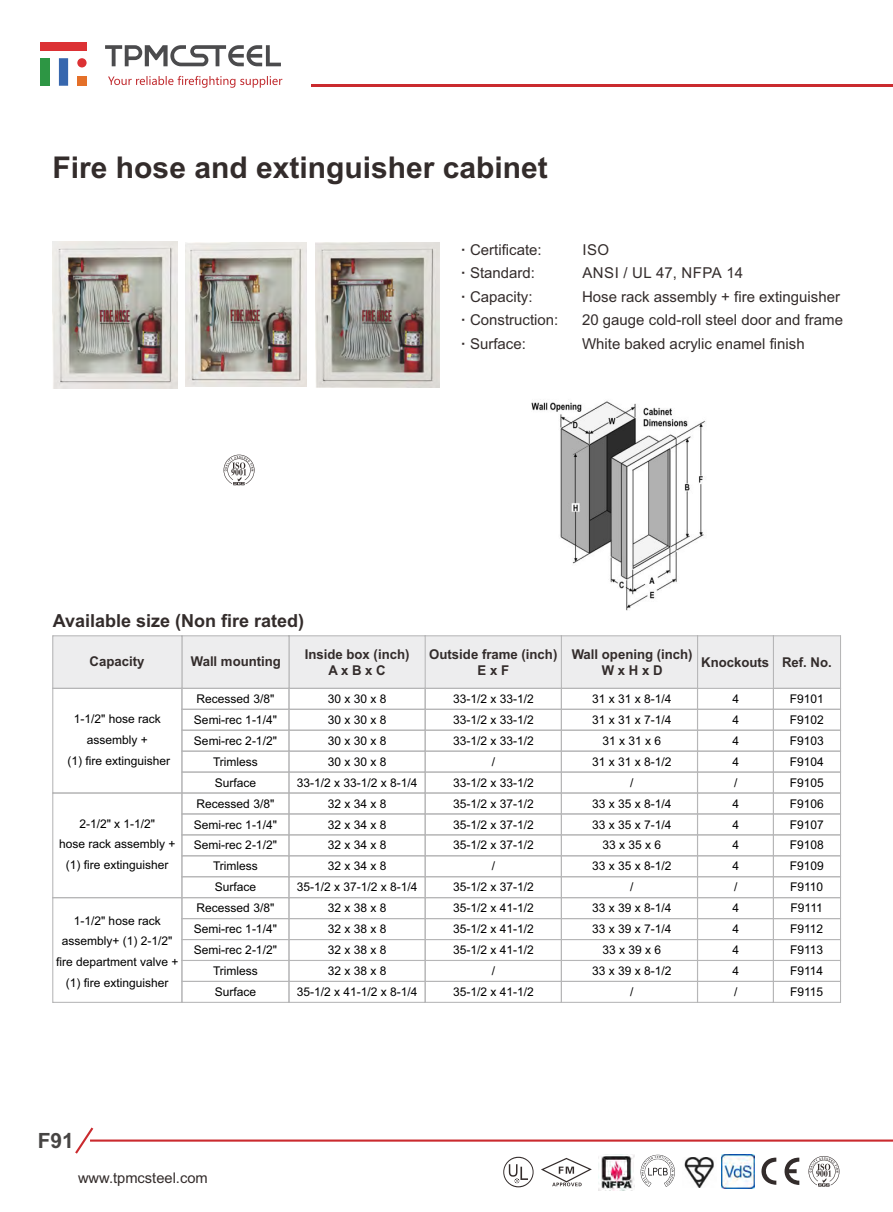
<style>
.page{position:relative;width:893px;height:1212px;background:#fff}
.page>*{position:absolute;margin:0;border:0;box-sizing:border-box;transform-origin:0 0}
.t1{font:700 30px "Arial";color:#332c2b}
.t2{font:700 21px "Arial";color:#464443}
.t3{font:700 18px "Arial";color:#332c2b}
.t4{font:15px/23.4px "Arial";color:#332c2b}
.t5{font:14.7px "Arial";color:#332c2b}
.t6{font:700 13.5px/16.6px "Arial";color:#332c2b;text-align:center}
.t7{font:12px/20.9px "Arial";color:#000;text-align:center}
.s1{font-weight:700}
</style>
<div class="page">
<hr style="left:90px;top:1139px;width:803px;height:2px;background:#ca2a2e">
<svg style="left:75px;top:1127px;width:20px;height:27px"></svg>
<svg style="left:761px;top:1157px;width:38px;height:28px"></svg>
<img style="left:598px;top:1154px;width:36px;height:36px">
<img style="left:684px;top:1157px;width:30px;height:30px">
<svg style="left:640px;top:1155px;width:35px;height:32px"></svg>
<img style="left:721px;top:1154px;width:34px;height:34px">
<svg style="left:541px;top:1158px;width:51px;height:28px"></svg>
<svg style="left:503px;top:1157px;width:31px;height:30px"></svg>
<svg style="left:808px;top:1156px;width:31px;height:31px"></svg>
<hr style="left:311px;top:85px;width:582px;height:2px;background:#ca2a2e">
<div style="left:41px;top:42px;width:46px;height:8px;background:#dc3134"></div>
<div style="left:59px;top:58px;width:9px;height:28px;background:#3767ae"></div>
<div style="left:77px;top:76px;width:10px;height:10px;background:#e47029"></div>
<div style="left:41px;top:58px;width:9px;height:28px;background:#2d9644"></div>
<div style="left:77px;top:58px;width:10px;height:9px;background:#dc3134;border-radius:50%"></div>
<svg style="left:105px;top:45px;width:176px;height:21px"></svg>
<svg style="left:108px;top:76px;width:174px;height:12px"></svg>
<svg style="left:52px;top:635px;width:789px;height:368px"></svg>
<img style="left:531px;top:401px;width:175px;height:209px">
<svg style="left:224px;top:455px;width:31px;height:30px"></svg>
<img style="left:186px;top:243px;width:121px;height:144px">
<img style="left:316px;top:242px;width:124px;height:145px">
<img style="left:53px;top:242px;width:125px;height:146px">
<h1 class="t1" style="left:53px;top:156px;width:497px">Fire hose and extinguisher cabinet</h1>
<p class="t4" style="left:461px;top:239px;width:99px"><span class="s1">·</span> Certificate:<br><span class="s1">·</span> Standard:<br><span class="s1">·</span> Capacity:<br><span class="s1">·</span> Construction: <span class="s1">·</span> Surface:</p>
<p class="t4" style="left:582px;top:239px;width:262px">ISO<br>ANSI / UL 47, NFPA 14<br>Hose rack assembly + fire extinguisher<br>20 gauge cold-roll steel door and frame<br>White baked acrylic enamel finish</p>
<h3 class="t3" style="left:53px;top:614px;width:253px">Available size (Non fire rated)</h3>
<p class="t6" style="left:90px;top:654px;width:56px">Capacity</p>
<p class="t7" style="left:68px;top:709px;width:104px">1-1/2" hose rack assembly +<br>(1) fire extinguisher</p>
<p class="t7" style="left:59px;top:814px;width:118px">2-1/2" x 1-1/2"<br>hose rack assembly + (1) fire extinguisher</p>
<p class="t7" style="left:56px;top:911px;width:124px">1-1/2" hose rack assembly+ (1) 2-1/2" fire department valve + (1) fire extinguisher</p>
<p class="t6" style="left:191px;top:654px;width:92px">Wall mounting</p>
<p class="t7" style="left:194px;top:689px;width:84px">Recessed 3/8"<br>Semi-rec 1-1/4"<br>Semi-rec 2-1/2"<br>Trimless<br>Surface<br>Recessed 3/8"<br>Semi-rec 1-1/4"<br>Semi-rec 2-1/2"<br>Trimless<br>Surface<br>Recessed 3/8"<br>Semi-rec 1-1/4"<br>Semi-rec 2-1/2"<br>Trimless<br>Surface</p>
<p class="t6" style="left:305px;top:647px;width:106px">Inside box (inch)<br>A x B x C</p>
<p class="t7" style="left:297px;top:689px;width:122px">30 x 30 x 8<br>30 x 30 x 8<br>30 x 30 x 8<br>30 x 30 x 8<br>33-1/2 x 33-1/2 x 8-1/4<br>32 x 34 x 8<br>32 x 34 x 8<br>32 x 34 x 8<br>32 x 34 x 8<br>35-1/2 x 37-1/2 x 8-1/4<br>32 x 38 x 8<br>32 x 38 x 8<br>32 x 38 x 8<br>32 x 38 x 8<br>35-1/2 x 41-1/2 x 8-1/4</p>
<p class="t6" style="left:429px;top:647px;width:130px">Outside frame (inch)<br>E x F</p>
<p class="t7" style="left:453px;top:689px;width:82px">33-1/2 x 33-1/2<br>33-1/2 x 33-1/2<br>33-1/2 x 33-1/2 /<br>33-1/2 x 33-1/2<br>35-1/2 x 37-1/2<br>35-1/2 x 37-1/2<br>35-1/2 x 37-1/2 /<br>35-1/2 x 37-1/2<br>35-1/2 x 41-1/2<br>35-1/2 x 41-1/2<br>35-1/2 x 41-1/2 /<br>35-1/2 x 41-1/2</p>
<p class="t6" style="left:572px;top:647px;width:123px">Wall opening (inch)<br>W x H x D</p>
<p class="t7" style="left:592px;top:689px;width:81px">31 x 31 x 8-1/4<br>31 x 31 x 7-1/4<br>31 x 31 x 6<br>31 x 31 x 8-1/2 /<br>33 x 35 x 8-1/4<br>33 x 35 x 7-1/4<br>33 x 35 x 6<br>33 x 35 x 8-1/2 /<br>33 x 39 x 8-1/4<br>33 x 39 x 7-1/4<br>33 x 39 x 6<br>33 x 39 x 8-1/2 /</p>
<p class="t6" style="left:701px;top:655px;width:70px">Knockouts</p>
<p class="t7" style="left:732px;top:689px;width:8px;text-align:left">4<br>4<br>4<br>4 /<br>4<br>4<br>4<br>4 /<br>4<br>4<br>4<br>4 /</p>
<p class="t6" style="left:782px;top:655px;width:51px">Ref. No.</p>
<p class="t7" style="left:790px;top:689px;width:36px;text-align:justify">F9101<br>F9102<br>F9103<br>F9104<br>F9105<br>F9106<br>F9107<br>F9108<br>F9109<br>F9110<br>F9111<br>F9112<br>F9113<br>F9114<br>F9115</p>
<h2 class="t2" style="left:38px;top:1133px;width:38px">F91</h2>
<p class="t5" style="left:78px;top:1172px;width:131px">www.tpmcsteel.com</p>
</div>
